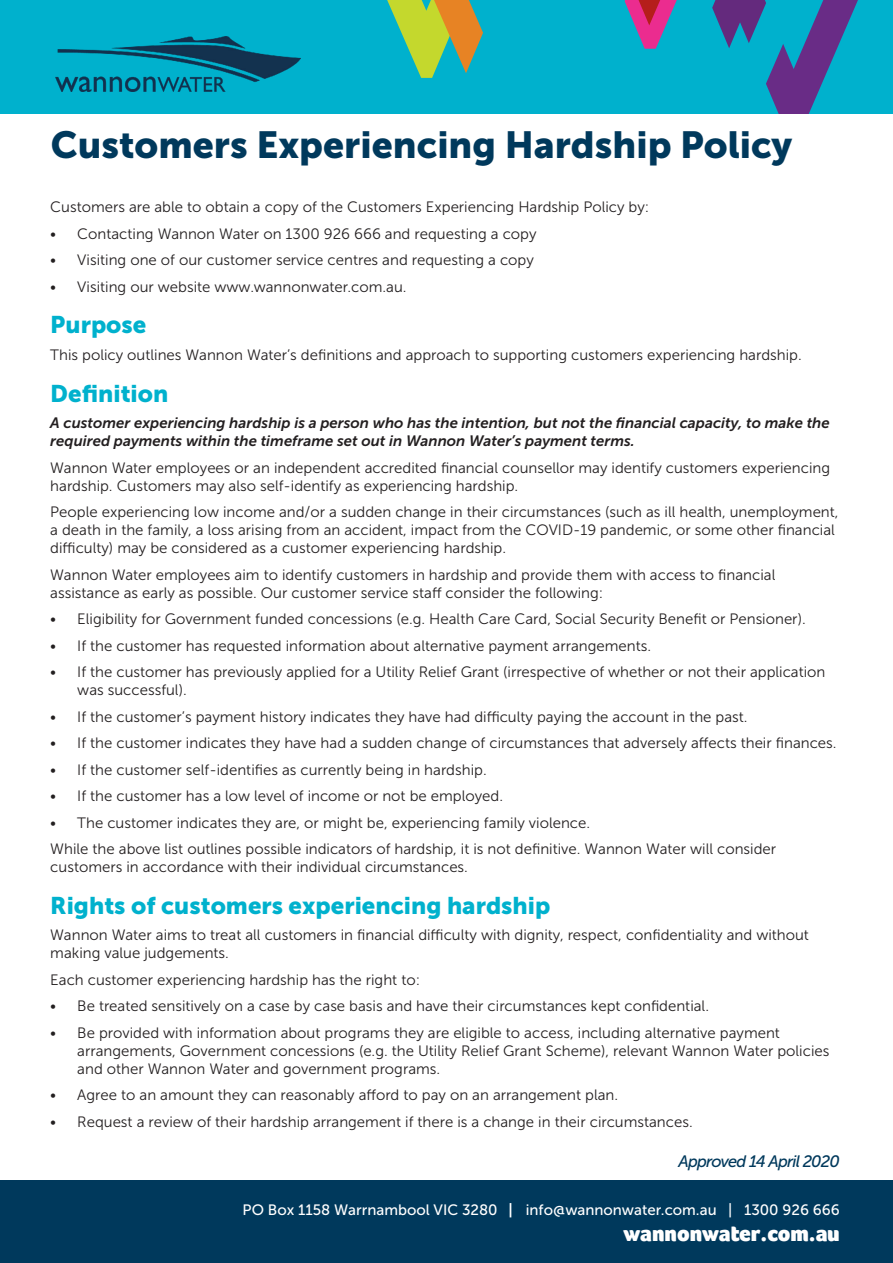
<style>
.page{position:relative;width:893px;height:1263px;background:#fff}
.page>*{position:absolute;margin:0;border:0;box-sizing:border-box;transform-origin:0 0}
.t1{font:37.5px "Museo Sans 900";color:#00395c}
.Sub-heading{font:24px "Museo Sans 900";color:#00b1cd}
.t2{font:900 22.65px "Foco";color:#fff}
.t3{font:italic 16.5px "Museo Sans 500";letter-spacing:-.05em;color:#00395c}
.Body_text{font:15px/18px "Museo Sans 300";color:#231f20}
.Body_text-2{font:italic 15px/18px "Museo Sans 700";color:#231f20}
.t4{font:15px "Museo Sans 500";color:#fff}
.s1{font-family:"Museo Sans 700"}
</style>
<div class="page">
<div style="left:0;top:1181px;width:893px;height:82px;background:#00395c"></div>
<div style="left:0;top:0;width:893px;height:114px;background:#00b1cd"></div>
<svg style="left:712px;top:0;width:146px;height:114px"></svg>
<svg style="left:387px;top:0;width:96px;height:78px"></svg>
<svg style="left:625px;top:0;width:52px;height:49px"></svg>
<img style="left:55px;top:36px;width:245px;height:55px">
<p class="t1" style="left:51px;top:123px;width:743px">Customers Experiencing Hardship Policy</p>
<p class="Body_text" style="left:50px;top:198px;width:601px">Customers are able to obtain a copy of the Customers Experiencing Hardship Policy by:</p>
<p class="Body_text" style="left:50px;top:225px;width:488px">• Contacting Wannon Water on 1300 926 666 and requesting a copy</p>
<p class="Body_text" style="left:50px;top:251px;width:485px">• Visiting one of our customer service centres and requesting a copy</p>
<p class="Body_text" style="left:50px;top:278px;width:358px">• Visiting our website www.wannonwater.com.au.</p>
<p class="Sub-heading" style="left:50px;top:311px;width:98px">Purpose</p>
<p class="Body_text" style="left:50px;top:346px;width:753px">This policy outlines Wannon Water’s definitions and approach to supporting customers experiencing hardship.</p>
<p class="Sub-heading" style="left:50px;top:379px;width:120px">Definition</p>
<p class="Body_text-2" style="left:50px;top:414px;width:781px">A customer experiencing hardship is a person who has the intention, but not the financial capacity, to make the required payments within the timeframe set out in Wannon Water’s payment terms.</p>
<p class="Body_text" style="left:50px;top:458px;width:781px">Wannon Water employees or an independent accredited financial counsellor may identify customers experiencing hardship. Customers may also self-identify as experiencing hardship.</p>
<p class="Body_text" style="left:50px;top:503px;width:790px">People experiencing low income and/or a sudden change in their circumstances (such as ill health, unemployment, a death in the family, a loss arising from an accident, impact from the COVID-19 pandemic, or some other financial difficulty) may be considered as a customer experiencing hardship.</p>
<p class="Body_text" style="left:50px;top:565px;width:726px">Wannon Water employees aim to identify customers in hardship and provide them with access to financial assistance as early as possible. Our customer service staff consider the following:</p>
<p class="Body_text" style="left:50px;top:610px;width:757px">• Eligibility for Government funded concessions (e.g. Health Care Card, Social Security Benefit or Pensioner).</p>
<p class="Body_text" style="left:50px;top:636px;width:602px">• If the customer has requested information about alternative payment arrangements.</p>
<p class="Body_text" style="left:77px;top:663px;width:750px;text-indent:-27px">• If the customer has previously applied for a Utility Relief Grant (irrespective of whether or not their application was successful).</p>
<p class="Body_text" style="left:50px;top:707px;width:699px">• If the customer’s payment history indicates they have had difficulty paying the account in the past.</p>
<p class="Body_text" style="left:50px;top:734px;width:788px">• If the customer indicates they have had a sudden change of circumstances that adversely affects their finances.</p>
<p class="Body_text" style="left:50px;top:760px;width:438px">• If the customer self-identifies as currently being in hardship.</p>
<p class="Body_text" style="left:50px;top:787px;width:454px">• If the customer has a low level of income or not be employed.</p>
<p class="Body_text" style="left:50px;top:813px;width:541px">• The customer indicates they are, or might be, experiencing family violence.</p>
<p class="Body_text" style="left:50px;top:840px;width:727px">While the above list outlines possible indicators of hardship, it is not definitive. Wannon Water will consider customers in accordance with their individual circumstances.</p>
<p class="Sub-heading" style="left:50px;top:892px;width:502px">Rights of customers experiencing hardship</p>
<p class="Body_text" style="left:50px;top:926px;width:760px">Wannon Water aims to treat all customers in financial difficulty with dignity, respect, confidentiality and without making value judgements.</p>
<p class="Body_text" style="left:50px;top:971px;width:371px">Each customer experiencing hardship has the right to:</p>
<p class="Body_text" style="left:50px;top:997px;width:660px">• Be treated sensitively on a case by case basis and have their circumstances kept confidential.</p>
<p class="Body_text" style="left:77px;top:1024px;width:754px;text-indent:-27px">• Be provided with information about programs they are eligible to access, including alternative payment arrangements, Government concessions (e.g. the Utility Relief Grant Scheme), relevant Wannon Water policies and other Wannon Water and government programs.</p>
<p class="Body_text" style="left:50px;top:1086px;width:569px">• Agree to an amount they can reasonably afford to pay on an arrangement plan.</p>
<p class="Body_text" style="left:50px;top:1113px;width:644px">• Request a review of their hardship arrangement if there is a change in their circumstances.</p>
<p class="t4" style="left:243px;top:1202px;width:272px">PO Box 1158 Warrnambool VIC 3280 <span class="s1">|</span></p>
<p class="t3" style="left:678px;top:1152px;width:163px">Approved 14 April 2020</p>
<p class="t4" style="left:526px;top:1201px;width:315px">info@wannonwater.com.au | 1300 926 666</p>
<p class="t2" style="left:623px;top:1218px;width:218px">wannonwater.com.au</p>
</div>
